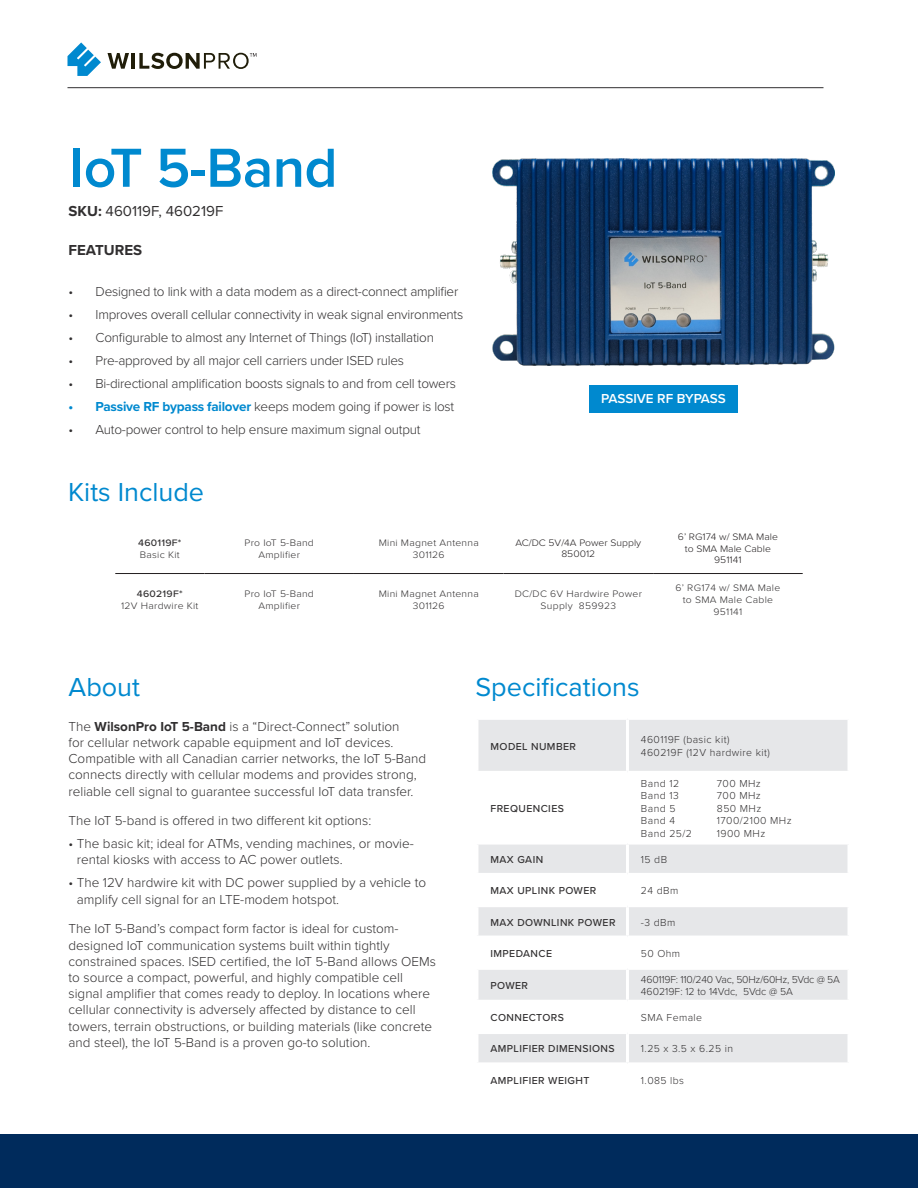
<style>
.page{position:relative;width:918px;height:1188px;background:#fff}
.page>*{position:absolute;margin:0;border:0;box-sizing:border-box;transform-origin:0 0}
.t1{font:600 57px "Proxima Nova";letter-spacing:-.01em;color:#0089cf}
.t2{font:27px "Proxima Nova";color:#0089cf}
.t3{font:15px "Proxima Nova";color:#312f30}
.t4{font:700 15px "Proxima Nova";color:#312f30}
.t5{font:300 13.5px/16.2px "Proxima Nova";color:#312f30}
.t6{font:600 13.5px "Proxima Nova";color:#fff}
.t7{font:300 10.5px/12.6px "Proxima Nova";letter-spacing:.04em;color:#312f30}
.t8{font:500 10.5px "Proxima Nova";letter-spacing:.04em;color:#312f30}
.t9{font:300 10.5px "Proxima Nova";letter-spacing:-.02em;color:#312f30}
.t10{font:300 10.5px "Proxima Nova";color:#312f30}
.t11{font:300 9.75px/12px "Proxima Nova";letter-spacing:.025em;color:#312f30;text-align:center;scale:1.07 1}
.t12{font:300 9.75px/11.7px "Proxima Nova";color:#231f20;text-align:center;scale:1.07 1}
.t13{font:500 9.75px "Proxima Nova";letter-spacing:.025em;color:#312f30;scale:1.07 1}
.s1{font-weight:700}
.s2{font-weight:700;color:#0089cf}
</style>
<div class="page">
<div style="left:0;top:1134px;width:918px;height:54px;background:#002b5c"></div>
<hr style="left:68px;top:87px;width:756px;height:1px;background:#312f30">
<svg style="left:68px;top:42px;width:33px;height:34px"></svg>
<svg style="left:108px;top:53px;width:21px;height:16px"></svg>
<hr style="left:132px;top:53px;width:3px;height:16px;background:#201d09">
<svg style="left:139px;top:53px;width:118px;height:16px"></svg>
<div style="left:589px;top:385px;width:149px;height:27px;background:#0089cf"></div>
<svg style="left:478px;top:720px;width:370px;height:342px;fill:#e6e7e9"></svg>
<hr style="left:626px;top:720px;width:3px;height:51px;background:#fff">
<hr style="left:475px;top:771px;width:152px;height:3px;background:#fff">
<hr style="left:627px;top:771px;width:223px;height:3px;background:#fff">
<hr style="left:626px;top:774px;width:3px;height:68px;background:#fff">
<hr style="left:475px;top:842px;width:152px;height:3px;background:#fff">
<hr style="left:627px;top:842px;width:223px;height:3px;background:#fff">
<hr style="left:626px;top:845px;width:3px;height:28px;background:#fff">
<hr style="left:475px;top:873px;width:152px;height:3px;background:#fff">
<hr style="left:627px;top:873px;width:223px;height:3px;background:#fff">
<hr style="left:626px;top:876px;width:3px;height:28px;background:#fff">
<hr style="left:475px;top:904px;width:152px;height:3px;background:#fff">
<hr style="left:627px;top:904px;width:223px;height:3px;background:#fff">
<hr style="left:626px;top:907px;width:3px;height:29px;background:#fff">
<hr style="left:475px;top:936px;width:152px;height:3px;background:#fff">
<hr style="left:627px;top:936px;width:223px;height:3px;background:#fff">
<hr style="left:626px;top:939px;width:3px;height:28px;background:#fff">
<hr style="left:475px;top:967px;width:152px;height:3px;background:#fff">
<hr style="left:627px;top:967px;width:223px;height:3px;background:#fff">
<hr style="left:626px;top:970px;width:3px;height:30px;background:#fff">
<hr style="left:475px;top:1000px;width:152px;height:3px;background:#fff">
<hr style="left:627px;top:1000px;width:223px;height:3px;background:#fff">
<hr style="left:626px;top:1003px;width:3px;height:28px;background:#fff">
<hr style="left:475px;top:1031px;width:152px;height:3px;background:#fff">
<hr style="left:627px;top:1031px;width:223px;height:3px;background:#fff">
<hr style="left:626px;top:1034px;width:3px;height:28px;background:#fff">
<img style="left:492px;top:159px;width:343px;height:207px">
<hr style="left:115px;top:573px;width:89px;height:1px;background:#231f20">
<hr style="left:204px;top:573px;width:150px;height:1px;background:#231f20">
<hr style="left:354px;top:573px;width:150px;height:1px;background:#231f20">
<hr style="left:504px;top:573px;width:149px;height:1px;background:#231f20">
<hr style="left:653px;top:573px;width:150px;height:1px;background:#231f20">
<p class="t1" style="left:70px;top:125px;width:270px">IoT 5-Band</p>
<p class="t3" style="left:69px;top:199px;width:156px"><span class="s1">SKU:</span> 460119F, 460219F</p>
<p class="t4" style="left:69px;top:239px;width:75px">FEATURES</p>
<p class="t5" style="left:69px;top:283px;width:391px">• Designed to link with a data modem as a direct-connect amplifier</p>
<p class="t5" style="left:69px;top:306px;width:396px">• Improves overall cellular connectivity in weak signal environments</p>
<p class="t5" style="left:69px;top:329px;width:367px">• Configurable to almost any Internet of Things (IoT) installation</p>
<p class="t5" style="left:69px;top:352px;width:337px">• Pre-approved by all major cell carriers under ISED rules</p>
<p class="t5" style="left:69px;top:375px;width:389px">• Bi-directional amplification boosts signals to and from cell towers</p>
<p class="t5" style="left:69px;top:398px;width:387px"><span class="s2">• Passive RF bypass failover</span> keeps modem going if power is lost</p>
<p class="t5" style="left:69px;top:421px;width:354px">• Auto-power control to help ensure maximum signal output</p>
<p class="t6" style="left:601px;top:389px;width:126px">PASSIVE RF BYPASS</p>
<p class="t2" style="left:68px;top:471px;width:138px">Kits Include</p>
<p class="t13" style="left:138px;top:535px;width:42px">460119F*</p>
<p class="t11" style="left:140px;top:548px;width:39px">Basic Kit</p>
<p class="t11" style="left:413px;top:548px;width:31px">301126</p>
<p class="t12" style="left:515px;top:536px;width:119px">AC/DC 5V/4A Power Supply<br>850012</p>
<p class="t12" style="left:678px;top:530px;width:95px">6’ RG174 w/ SMA Male to SMA Male Cable<br>951141</p>
<p class="t11" style="left:244px;top:536px;width:66px">Pro IoT 5-Band<br>Amplifier</p>
<p class="t11" style="left:379px;top:536px;width:95px">Mini Magnet Antenna</p>
<p class="t13" style="left:137px;top:587px;width:44px">460219F*</p>
<p class="t11" style="left:121px;top:599px;width:74px">12V Hardwire Kit</p>
<p class="t11" style="left:244px;top:587px;width:66px">Pro IoT 5-Band<br>Amplifier</p>
<p class="t11" style="left:379px;top:587px;width:95px">Mini Magnet Antenna</p>
<p class="t11" style="left:413px;top:599px;width:31px">301126</p>
<p class="t11" style="left:515px;top:587px;width:120px">DC/DC 6V Hardwire Power<br>Supply 859923</p>
<p class="t11" style="left:675px;top:581px;width:100px">6’ RG174 w/ SMA Male to SMA Male Cable<br>951141</p>
<p class="t2" style="left:69px;top:667px;width:73px">About</p>
<p class="t2" style="left:475px;top:667px;width:166px">Specifications</p>
<p class="t5" style="left:69px;top:717px;width:359px">The <span class="s1">WilsonPro IoT 5-Band</span> is a “Direct-Connect” solution<br>for cellular network capable equipment and IoT devices.<br>Compatible with all Canadian carrier networks, the IoT 5-Band connects directly with cellular modems and provides strong, reliable cell signal to guarantee successful IoT data transfer.</p>
<p class="t5" style="left:69px;top:812px;width:304px">The IoT 5-band is offered in two different kit options:</p>
<p class="t5" style="left:77px;top:835px;width:338px;text-indent:-8px">• The basic kit; ideal for ATMs, vending machines, or movie&shy;rental kiosks with access to AC power outlets.</p>
<p class="t5" style="left:77px;top:874px;width:351px;text-indent:-8px">• The 12V hardwire kit with DC power supplied by a vehicle to amplify cell signal for an LTE-modem hotspot.</p>
<p class="t5" style="left:69px;top:920px;width:369px">The IoT 5-Band’s compact form factor is ideal for custom&shy;designed IoT communication systems built within tightly constrained spaces. ISED certified, the IoT 5-Band allows OEMs to source a compact, powerful, and highly compatible cell signal amplifier that comes ready to deploy. In locations where cellular connectivity is adversely affected by distance to cell towers, terrain obstructions, or building materials (like concrete and steel), the IoT 5-Band is a proven go-to solution.</p>
<p class="t8" style="left:490px;top:738px;width:87px">MODEL NUMBER</p>
<p class="t7" style="left:641px;top:733px;width:130px">460119F (basic kit)<br>460219F (12V hardwire kit)</p>
<p class="t8" style="left:490px;top:801px;width:75px">FREQUENCIES</p>
<p class="t7" style="left:641px;top:776px;width:40px">Band 12</p>
<p class="t7" style="left:717px;top:776px;width:45px">700 MHz</p>
<p class="t7" style="left:641px;top:789px;width:39px">Band 13</p>
<p class="t7" style="left:717px;top:789px;width:45px">700 MHz</p>
<p class="t7" style="left:641px;top:801px;width:36px">Band 5</p>
<p class="t7" style="left:717px;top:801px;width:46px">850 MHz</p>
<p class="t7" style="left:641px;top:814px;width:36px">Band 4</p>
<p class="t7" style="left:717px;top:814px;width:76px">1700/2100 MHz</p>
<p class="t7" style="left:641px;top:827px;width:52px">Band 25/2</p>
<p class="t7" style="left:717px;top:827px;width:50px">1900 MHz</p>
<p class="t8" style="left:490px;top:852px;width:54px">MAX GAIN</p>
<p class="t7" style="left:641px;top:853px;width:28px">15 dB</p>
<p class="t8" style="left:490px;top:883px;width:107px">MAX UPLINK POWER</p>
<p class="t7" style="left:641px;top:884px;width:39px">24 dBm</p>
<p class="t8" style="left:490px;top:914px;width:127px">MAX DOWNLINK POWER</p>
<p class="t7" style="left:641px;top:915px;width:36px">-3 dBm</p>
<p class="t8" style="left:490px;top:946px;width:63px">IMPEDANCE</p>
<p class="t7" style="left:641px;top:946px;width:41px">50 Ohm</p>
<p class="t8" style="left:490px;top:978px;width:39px">POWER</p>
<p class="t9" style="left:641px;top:971px;width:200px">460119F: 110/240 Vac, 50Hz/60Hz, 5Vdc @ 5A</p>
<p class="t10" style="left:641px;top:984px;width:153px">460219F: 12 to 14Vdc, 5Vdc @ 5A</p>
<p class="t8" style="left:490px;top:1010px;width:75px">CONNECTORS</p>
<p class="t7" style="left:641px;top:1011px;width:63px">SMA Female</p>
<p class="t8" style="left:490px;top:1041px;width:126px">AMPLIFIER DIMENSIONS</p>
<p class="t7" style="left:641px;top:1042px;width:94px">1.25 x 3.5 x 6.25 in</p>
<p class="t8" style="left:490px;top:1072px;width:100px">AMPLIFIER WEIGHT</p>
<p class="t7" style="left:641px;top:1073px;width:45px">1.085 lbs</p>
</div>
